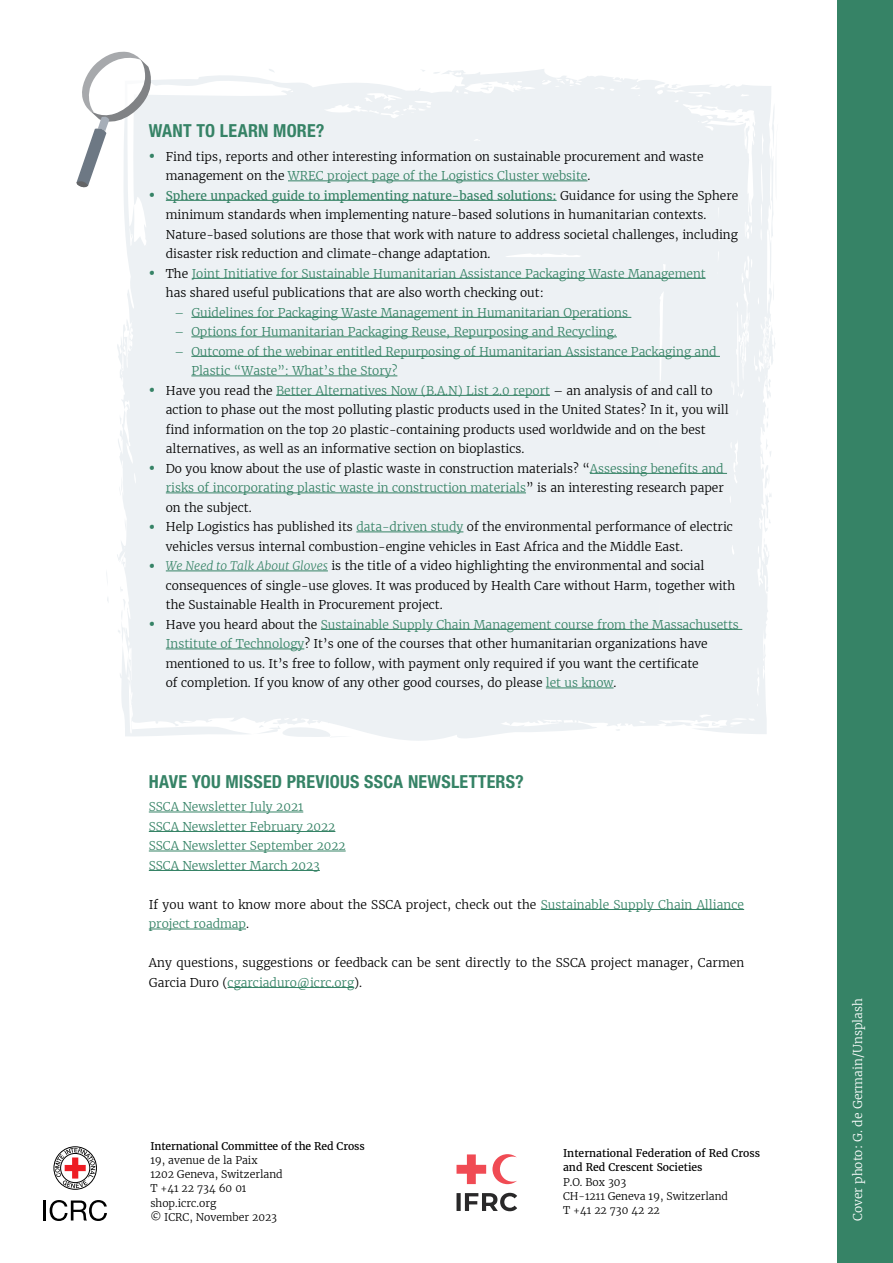
<style>
.page{position:relative;width:893px;height:1263px;background:#fff}
.page>*{position:absolute;margin:0;border:0;box-sizing:border-box;transform-origin:0 0}
.t1{font:700 condensed 18px "Helvetica Neue LT Std";letter-spacing:.01em;color:#368366}
.t2{font:300 12px/19.5px "Merriweather";color:#000}
.t3{font:300 12px/19.5px "Merriweather";color:#368366}
.t4{font:300 12px "Merriweather";color:#fff}
.t5{font:300 10.5px/14.2px "Merriweather";color:#000}
.t6{font:10.5px/14.2px "Merriweather";color:#000}
.s1{font-weight:900;font-size:15px;color:#368366}
.s2{color:#368366}
.s3{font-weight:400;color:#368366}
.s4{font-weight:900;font-size:15px}
.s5{color:#000}
.s6{font-style:italic;color:#368366}
</style>
<div class="page">
<div style="left:838px;top:0;width:55px;height:1263px;background:#368366"></div>
<svg style="left:106px;top:69px;width:669px;height:672px;background:#edf1f4"></svg>
<svg style="left:76px;top:51px;width:83px;height:139px"></svg>
<div style="left:54px;top:1146px;width:43px;height:43px;border:1px solid #000;border-radius:50%"></div>
<svg style="left:55px;top:1148px;width:40px;height:40px"></svg>
<hr style="left:43px;top:1200px;width:3px;height:20px;background:#000">
<svg style="left:50px;top:1200px;width:57px;height:21px"></svg>
<svg style="left:456px;top:1154px;width:30px;height:30px"></svg>
<svg style="left:492px;top:1154px;width:25px;height:30px"></svg>
<svg style="left:456px;top:1193px;width:61px;height:18px"></svg>
<hr style="left:288px;top:181px;width:299px;height:1px;background:#368366">
<hr style="left:166px;top:200px;width:391px;height:1px;background:#368366">
<hr style="left:192px;top:278px;width:514px;height:1px;background:#368366">
<hr style="left:191px;top:317px;width:440px;height:1px;background:#368366">
<hr style="left:191px;top:337px;width:426px;height:1px;background:#368366">
<hr style="left:191px;top:356px;width:529px;height:1px;background:#368366">
<hr style="left:191px;top:376px;width:206px;height:1px;background:#368366">
<hr style="left:276px;top:395px;width:274px;height:1px;background:#368366">
<hr style="left:590px;top:473px;width:137px;height:1px;background:#368366">
<hr style="left:166px;top:493px;width:360px;height:1px;background:#368366">
<hr style="left:356px;top:532px;width:107px;height:1px;background:#368366">
<hr style="left:166px;top:571px;width:162px;height:1px;background:#368366">
<hr style="left:321px;top:629px;width:421px;height:1px;background:#368366">
<hr style="left:166px;top:649px;width:138px;height:1px;background:#368366">
<hr style="left:546px;top:688px;width:68px;height:1px;background:#368366">
<hr style="left:149px;top:812px;width:154px;height:1px;background:#368366">
<hr style="left:149px;top:831px;width:186px;height:1px;background:#368366">
<hr style="left:149px;top:851px;width:197px;height:1px;background:#368366">
<hr style="left:149px;top:870px;width:171px;height:1px;background:#368366">
<hr style="left:541px;top:909px;width:203px;height:1px;background:#368366">
<hr style="left:149px;top:929px;width:97px;height:1px;background:#368366">
<hr style="left:228px;top:987px;width:126px;height:1px;background:#368366">
<h1 class="t1" style="left:149px;top:120px;width:177px">WANT TO LEARN MORE?</h1>
<p class="t2" style="left:166px;top:146px;width:539px;text-indent:-17px"><span class="s1">•</span> Find tips, reports and other interesting information on sustainable procurement and waste management on the <span class="s2">WREC project page of the Logistics Cluster website</span>.</p>
<p class="t2" style="left:166px;top:185px;width:574px;text-indent:-17px"><span class="s1">•</span> <span class="s3">Sphere unpacked guide to implementing nature-based solutions:</span> Guidance for using the Sphere minimum standards when implementing nature-based solutions in humanitarian contexts.<br>Nature-based solutions are those that work with nature to address societal challenges, including disaster risk reduction and climate-change adaptation.</p>
<p class="t3" style="left:166px;top:263px;width:541px;text-indent:-17px"><span class="s4">•</span> <span class="s5">The</span> Joint Initiative for Sustainable Humanitarian Assistance Packaging Waste Management <span class="s5">has shared useful publications that are also worth checking out:</span></p>
<p class="t3" style="left:174px;top:302px;width:455px">– Guidelines for Packaging Waste Management in Humanitarian Operations</p>
<p class="t3" style="left:174px;top:322px;width:444px">– Options for Humanitarian Packaging Reuse, Repurposing and Recycling.</p>
<p class="t3" style="left:191px;top:341px;width:527px;text-indent:-17px">– Outcome of the webinar entitled Repurposing of Humanitarian Assistance Packaging and<br>Plastic “Waste”: What’s the Story?</p>
<p class="t2" style="left:166px;top:380px;width:564px;text-indent:-17px"><span class="s1">•</span> Have you read the <span class="s2">Better Alternatives Now (B.A.N) List 2.0 report</span> – an analysis of and call to action to phase out the most polluting plastic products used in the United States? In it, you will find information on the top 20 plastic-containing products used worldwide and on the best alternatives, as well as an informative section on bioplastics.</p>
<p class="t2" style="left:166px;top:458px;width:559px;text-align:justify;text-indent:-17px"><span class="s1">•</span> Do you know about the use of plastic waste in construction materials? “<span class="s2">Assessing benefits and risks of incorporating plastic waste in construction materials</span>” is an interesting research paper on the subject.</p>
<p class="t2" style="left:166px;top:517px;width:569px;text-indent:-17px"><span class="s1">•</span> Help Logistics has published its <span class="s2">data-driven study</span> of the environmental performance of electric vehicles versus internal combustion-engine vehicles in East Africa and the Middle East.</p>
<p class="t2" style="left:166px;top:556px;width:571px;text-indent:-17px"><span class="s1">•</span> <span class="s6">We Need to Talk About Gloves</span> is the title of a video highlighting the environmental and social consequences of single-use gloves. It was produced by Health Care without Harm, together with the Sustainable Health in Procurement project.</p>
<p class="t2" style="left:166px;top:614px;width:575px;text-indent:-17px"><span class="s1">•</span> Have you heard about the <span class="s2">Sustainable Supply Chain Management course from the Massachusetts Institute of Technology</span>? It’s one of the courses that other humanitarian organizations have mentioned to us. It’s free to follow, with payment only required if you want the certificate<br>of completion. If you know of any other good courses, do please <span class="s2">let us know</span>.</p>
<h1 class="t1" style="left:149px;top:770px;width:376px">HAVE YOU MISSED PREVIOUS SSCA NEWSLETTERS?</h1>
<p class="t3" style="left:149px;top:797px;width:198px">SSCA Newsletter July 2021<br>SSCA Newsletter February 2022<br>SSCA Newsletter September 2022<br>SSCA Newsletter March 2023</p>
<p class="t2" style="left:149px;top:894px;width:597px">If you want to know more about the SSCA project, check out the <span class="s2">Sustainable Supply Chain Alliance project roadmap</span>.</p>
<p class="t2" style="left:149px;top:953px;width:597px">Any questions, suggestions or feedback can be sent directly to the SSCA project manager, Carmen<br>Garcia Duro (<span class="s2">cgarciaduro@icrc.org</span>).</p>
<p class="t6" style="left:150px;top:1138px;width:216px">International Committee of the Red Cross</p>
<p class="t5" style="left:150px;top:1153px;width:134px">19, avenue de la Paix<br>1202 Geneva, Switzerland<br>T +41 22 734 60 01 shop.icrc.org<br>© ICRC, November 2023</p>
<p class="t6" style="left:563px;top:1146px;width:199px">International Federation of Red Cross and Red Crescent Societies</p>
<p class="t5" style="left:563px;top:1174px;width:166px">P.O. Box 303<br>CH-1211 Geneva 19, Switzerland<br>T +41 22 730 42 22</p>
<p class="t4" style="left:850px;top:1221px;width:224px;rotate:-90deg">Cover photo: G. de Germain/Unsplash</p>
</div>
